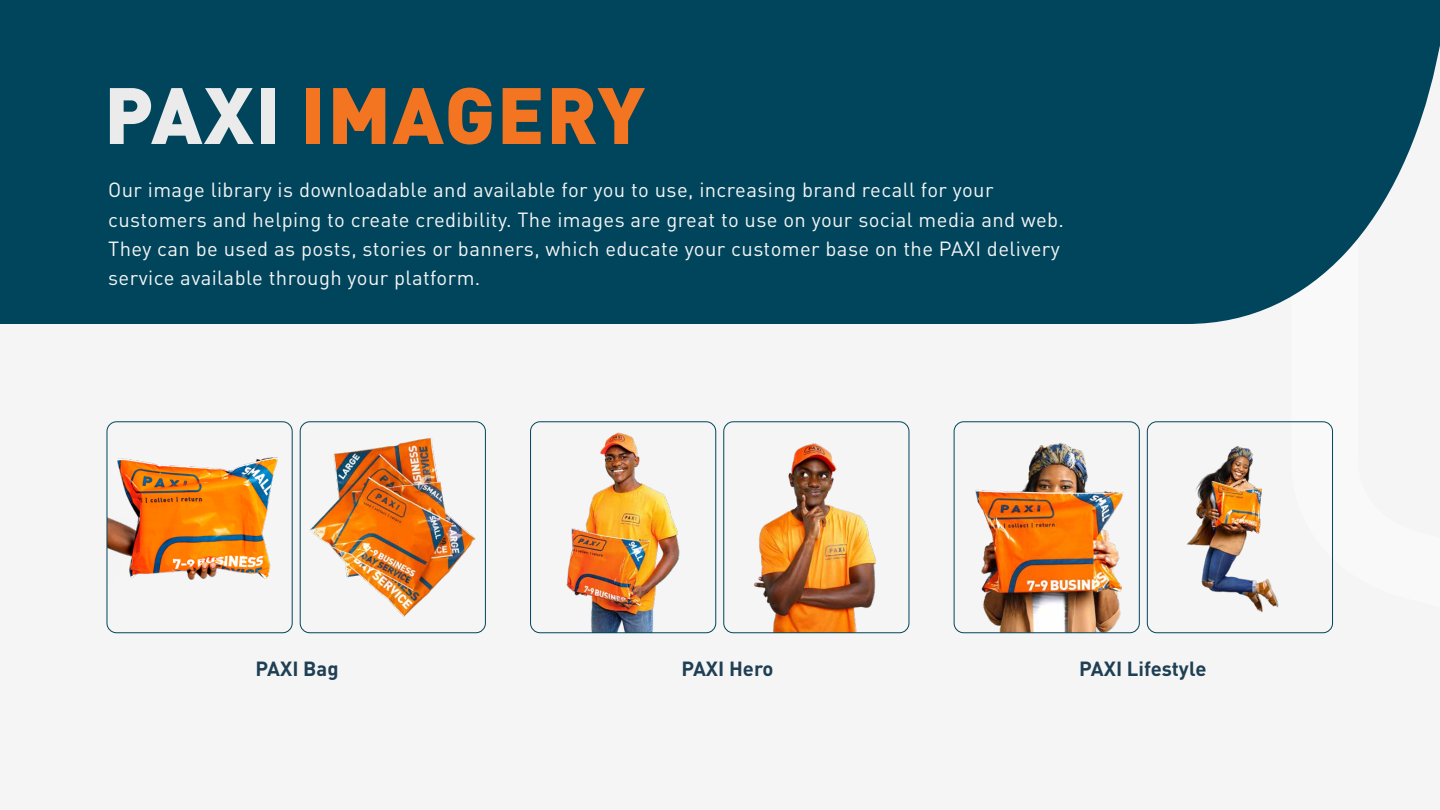
<style>
.page{position:relative;width:1440px;height:810px;background:#f5f5f5}
.page>*{position:absolute;margin:0;border:0;box-sizing:border-box;transform-origin:0 0}
.t1{font:900 78.53px "DIN Pro";letter-spacing:.02em;color:#f47521}
.t2{font:20.25px/29.1px "DIN Pro";letter-spacing:.02em;color:#f5f5f5}
.t3{font:700 20.25px "DIN Pro";color:#1f3f54}
.s1{color:#ebebeb}
</style>
<div class="page">
<div style="left:0;top:0;width:1440px;height:324px;background:#00455c"></div>
<img style="left:310px;top:438px;width:166px;height:179px">
<div style="left:300px;top:422px;width:186px;height:211px;border:1px solid #00455c;border-radius:10px"></div>
<img style="left:754px;top:443px;width:122px;height:188px">
<div style="left:724px;top:422px;width:185px;height:211px;border:1px solid #00455c;border-radius:10px"></div>
<img style="left:1187px;top:446px;width:92px;height:166px">
<div style="left:1147px;top:422px;width:186px;height:211px;border:1px solid #00455c;border-radius:10px"></div>
<img style="left:107px;top:422px;width:185px;height:211px">
<div style="left:107px;top:422px;width:185px;height:211px;border:1px solid #00455c;border-radius:10px"></div>
<img style="left:566px;top:432px;width:114px;height:199px">
<div style="left:530px;top:422px;width:186px;height:211px;border:1px solid #00455c;border-radius:10px"></div>
<img style="left:954px;top:422px;width:185px;height:211px">
<div style="left:954px;top:422px;width:186px;height:211px;border:1px solid #00455c;border-radius:10px"></div>
<h1 class="t1" style="left:104px;top:48px;width:542px"><span class="s1">PAXI</span> IMAGERY</h1>
<p class="t2" style="left:108px;top:174px;width:957px">Our image library is downloadable and available for you to use, increasing brand recall for your customers and helping to create credibility. The images are great to use on your social media and web.<br>They can be used as posts, stories or banners, which educate your customer base on the PAXI delivery service available through your platform.</p>
<p class="t3" style="left:256px;top:652px;width:85px">PAXI Bag</p>
<p class="t3" style="left:681px;top:652px;width:94px">PAXI Hero</p>
<p class="t3" style="left:1079px;top:652px;width:129px">PAXI Lifestyle</p>
</div>
